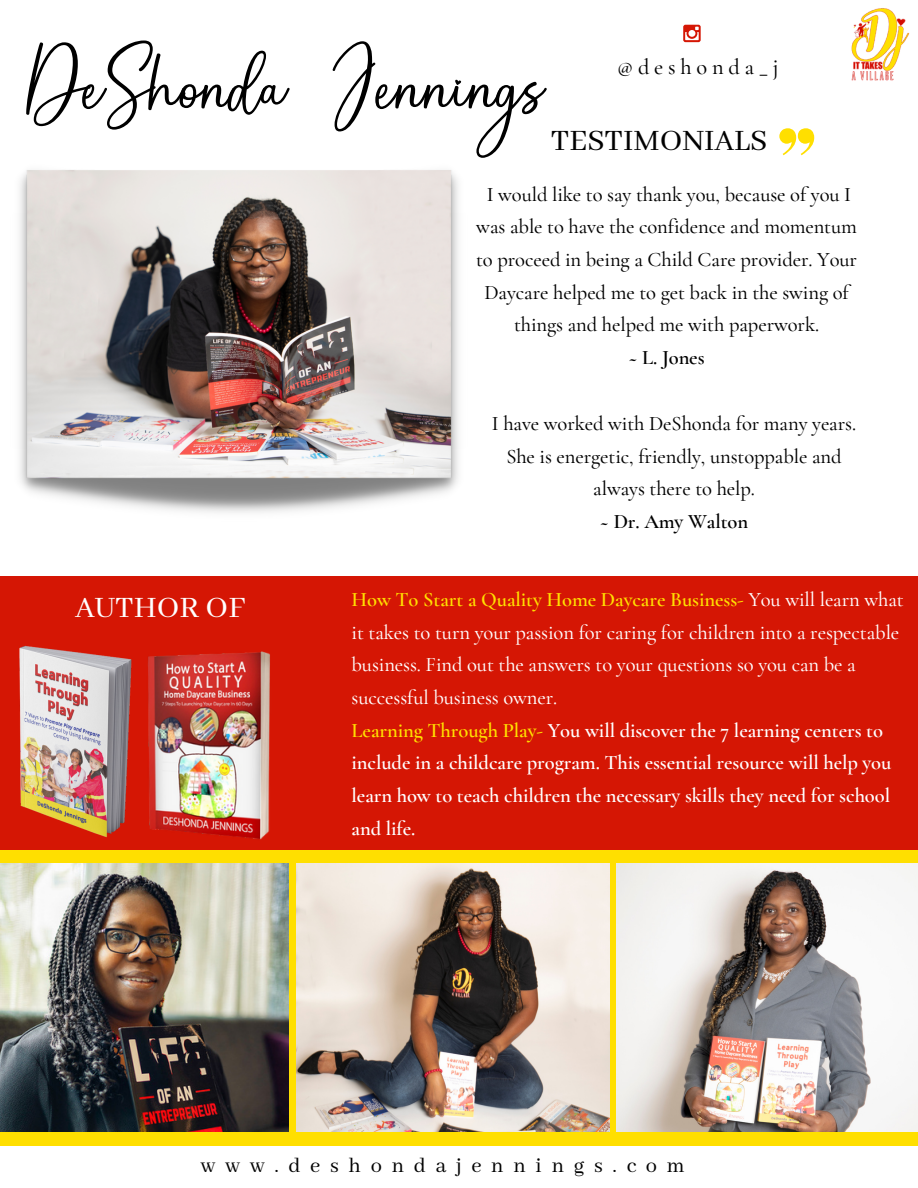
<style>
.page{position:relative;width:918px;height:1188px;background:#fff}
.page>*{position:absolute;margin:0;border:0;box-sizing:border-box;transform-origin:0 0}
.t1{font:108px "Hello Hearly";color:#000}
.t2{font:33px "Abhaya Libre";color:#000}
.t3{font:33px "Abhaya Libre";color:#fff}
.t4{font:22.5px "Abhaya Libre";letter-spacing:.43em;color:#000}
.t5{font:500 22.35px "Cormorant Garamond";letter-spacing:.215em;color:#000}
.t6{font:600 20.55px/32.7px "Cormorant Garamond";letter-spacing:-.005em;color:#fff}
.t7{font:500 20.55px/32.7px "Cormorant Garamond";letter-spacing:-.005em;color:#000;text-align:center}
.t8{font:600 20.55px "Cormorant Garamond";letter-spacing:-.005em;color:#000}
.s1{color:#ffdf00}
.s2{font-weight:500}
</style>
<div class="page">
<div style="left:0;top:849px;width:918px;height:296px;background:#ffdf00"></div>
<img style="left:0;top:863px;width:288px;height:269px">
<img style="left:296px;top:863px;width:313px;height:269px">
<img style="left:617px;top:863px;width:301px;height:269px">
<svg style="left:779px;top:128px;width:35px;height:27px"></svg>
<div style="left:0;top:577px;width:918px;height:272px;background:#d51604"></div>
<img style="left:148px;top:651px;width:122px;height:189px">
<img style="left:19px;top:645px;width:113px;height:193px">
<img style="left:19px;top:170px;width:440px;height:343px">
<img style="left:851px;top:8px;width:59px;height:73px">
<svg style="left:683px;top:25px;width:18px;height:17px"></svg>
<h1 class="t1" style="left:24px;top:-3px;width:522px">DeShonda Jennings</h1>
<p class="t5" style="left:617px;top:53px;width:163px">@deshonda_j</p>
<h2 class="t2" style="left:551px;top:123px;width:218px">TESTIMONIALS</h2>
<p class="t7" style="left:476px;top:178px;width:383px">I would like to say thank you, because of you I was able to have the confidence and momentum to proceed in being a Child Care provider. Your Daycare helped me to get back in the swing of things and helped me with paperwork.</p>
<p class="t8" style="left:629px;top:345px;width:78px">~ L. Jones</p>
<h2 class="t3" style="left:75px;top:589px;width:171px">AUTHOR OF</h2>
<p class="t7" style="left:492px;top:407px;width:366px">I have worked with DeShonda for many years.<br>She is energetic, friendly, unstoppable and always there to help.</p>
<p class="t8" style="left:600px;top:509px;width:150px">~ Dr. Amy Walton</p>
<p class="t6" style="left:352px;top:583px;width:554px"><span class="s1">How To Start a Quality Home Daycare Business-</span> <span class="s2">You will learn what it takes to turn your passion for caring for children into a respectable business. Find out the answers to your questions so you can be a successful business owner.<br></span><span class="s1">Learning Through Play-</span> You will discover the 7 learning centers to include in a childcare program. This essential resource will help you learn how to teach children the necessary skills they need for school and life.</p>
<p class="t4" style="left:200px;top:1153px;width:486px">www.deshondajennings.com</p>
</div>
